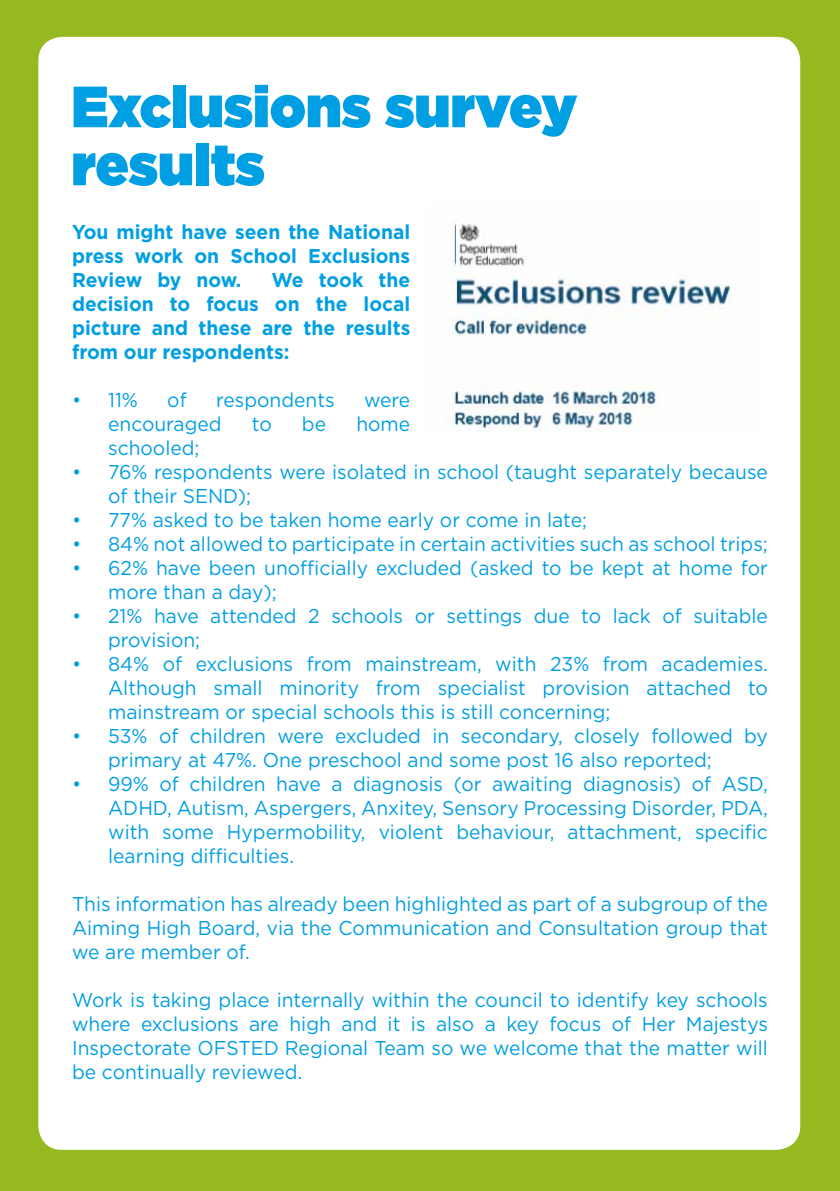
<style>
.page{position:relative;width:840px;height:1191px;background:#fff}
.page>*{position:absolute;margin:0;border:0;box-sizing:border-box;transform-origin:0 0}
.t1{font:900 58px/58px "Gotham";color:#009fe3;scale:.96 1}
.t2{font:20px/24px "Gotham";color:#009fe3;scale:.96 1}
.t3{font:700 20px/24px "Gotham";color:#009fe3;text-align:justify;scale:.96 1}
</style>
<div class="page">
<div style="left:0;top:0;width:839px;height:1191px;background:#96b821"></div>
<div style="left:38px;top:37px;width:761px;height:1112px;background:#fff;border-radius:24px"></div>
<img style="left:444px;top:270px;width:288px;height:162px">
<img style="left:448px;top:223px;width:77px;height:44px">
<h1 class="t1" style="left:71px;top:77px;width:528px">Exclusions survey results</h1>
<p class="t3" style="left:72px;top:219px;width:353px">You might have seen the National press work on School Exclusions Review by now.</p>
<p class="t3" style="left:72px;top:267px;width:353px;text-indent:199px">We took the decision to focus on the local picture and these are the results from our respondents:</p>
<p class="t2" style="left:72px;top:387px;width:70px">• 11%</p>
<p class="t2" style="left:167px;top:387px;width:22px">of</p>
<p class="t2" style="left:216px;top:387px;width:125px">respondents</p>
<p class="t2" style="left:364px;top:387px;width:50px">were</p>
<p class="t2" style="left:108px;top:411px;width:120px">encouraged</p>
<p class="t2" style="left:252px;top:411px;width:22px">to</p>
<p class="t2" style="left:302px;top:411px;width:27px">be</p>
<p class="t2" style="left:356px;top:411px;width:58px">home</p>
<p class="t2" style="left:108px;top:435px;width:97px">schooled;</p>
<p class="t2" style="left:108px;top:459px;width:688px;text-indent:-36px">• 76% respondents were isolated in school (taught separately because of their SEND);</p>
<p class="t2" style="left:72px;top:507px;width:537px">• 77% asked to be taken home early or come in late;</p>
<p class="t2" style="left:72px;top:531px;width:725px">• 84% not allowed to participate in certain activities such as school trips;</p>
<p class="t2" style="left:108px;top:555px;width:688px;text-indent:-36px">• 62% have been unofficially excluded (asked to be kept at home for more than a day);</p>
<p class="t2" style="left:108px;top:603px;width:688px;text-indent:-36px">• 21% have attended 2 schools or settings due to lack of suitable provision;</p>
<p class="t2" style="left:108px;top:651px;width:688px;text-align:justify;text-indent:-36px">• 84% of exclusions from mainstream, with 23% from academies.<br>Although small minority from specialist provision attached to mainstream or special schools this is still concerning;</p>
<p class="t2" style="left:108px;top:723px;width:688px;text-indent:-36px">• 53% of children were excluded in secondary, closely followed by primary at 47%. One preschool and some post 16 also reported;</p>
<p class="t2" style="left:108px;top:771px;width:688px;text-align:justify;text-indent:-36px">• 99% of children have a diagnosis (or awaiting diagnosis) of ASD, ADHD, Autism, Aspergers, Anxitey, Sensory Processing Disorder, PDA, with some Hypermobility, violent behaviour, attachment, specific learning difficulties.</p>
<p class="t2" style="left:72px;top:891px;width:726px;text-align:justify">This information has already been highlighted as part of a subgroup of the Aiming High Board, via the Communication and Consultation group that we are member of.</p>
<p class="t2" style="left:72px;top:987px;width:726px;text-align:justify">Work is taking place internally within the council to identify key schools where exclusions are high and it is also a key focus of Her Majestys Inspectorate OFSTED Regional Team so we welcome that the matter will be continually reviewed.</p>
</div>
